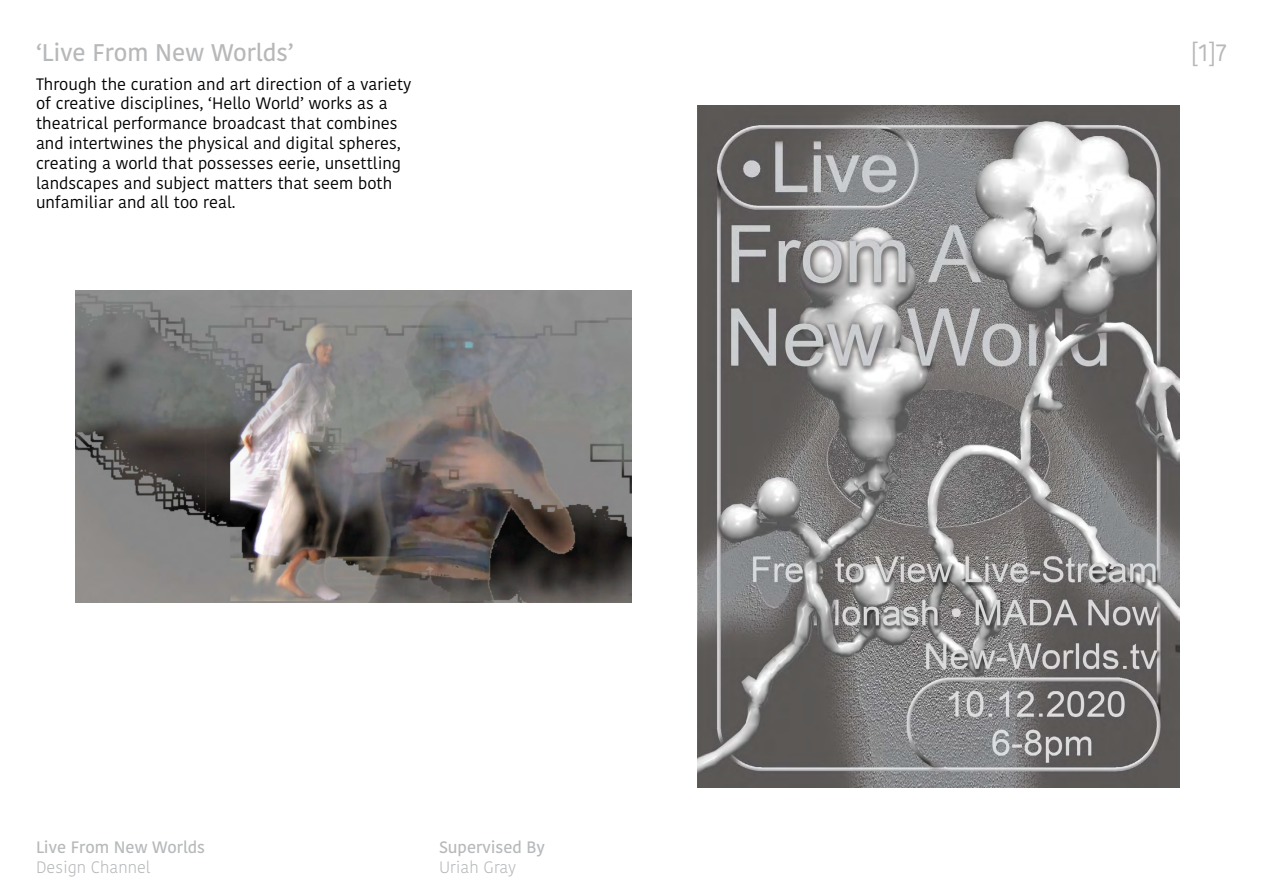
<style>
.page{position:relative;width:1263px;height:893px;background:#fff}
.page>*{position:absolute;margin:0;border:0;box-sizing:border-box;transform-origin:0 0}
.t1{font:500 24px "Kohinoor Bangla";color:#b6b8ba}
.t2{font:24px "Kohinoor Bangla";color:#b6b8ba}
.t3{font:16.5px/19.8px "Kohinoor Bangla";color:#000}
.t4{font:500 16.5px "Kohinoor Bangla";color:#b6b8ba}
.t5{font:300 16.5px "Kohinoor Bangla";color:#b6b8ba}
</style>
<div class="page">
<img style="left:697px;top:105px;width:482px;height:683px">
<img style="left:75px;top:291px;width:556px;height:311px">
<h1 class="t1" style="left:36px;top:34px;width:259px">‘Live From New Worlds’</h1>
<h1 class="t2" style="left:1191px;top:34px;width:38px">[1]7</h1>
<p class="t3" style="left:36px;top:74px;width:377px">Through the curation and art direction of a variety of creative disciplines, ‘Hello World’ works as a theatrical performance broadcast that combines and intertwines the physical and digital spheres, creating a world that possesses eerie, unsettling landscapes and subject matters that seem both unfamiliar and all too real.</p>
<p class="t4" style="left:36px;top:834px;width:171px">Live From New Worlds</p>
<p class="t5" style="left:36px;top:855px;width:116px">Design Channel</p>
<p class="t4" style="left:439px;top:834px;width:107px">Supervised By</p>
<p class="t5" style="left:439px;top:855px;width:79px">Uriah Gray</p>
</div>
